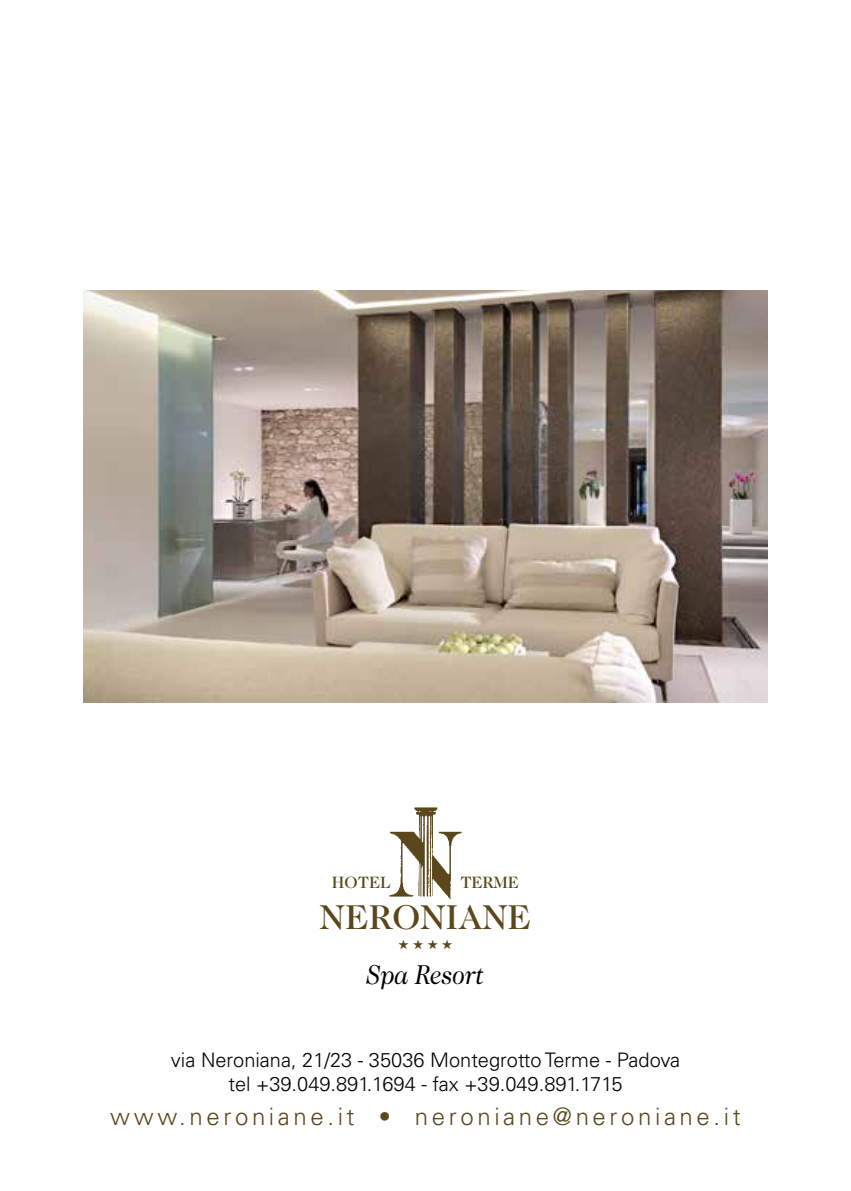
<style>
.page{position:relative;width:851px;height:1191px;background:#fff}
.page>*{position:absolute;margin:0;border:0;box-sizing:border-box;transform-origin:0 0}
.t1{font:500 34.8px "Caslon Two Twenty Four";letter-spacing:.01em;color:#5a481c}
.t2{font:italic 27.6px "Caslon Two Twenty Four";color:#000;scale:.87 1}
.t3{font:300 24px "Univers";letter-spacing:.15em;color:#5a481c}
.t4{font:300 20px/24px "Univers";color:#000;text-align:center}
.t5{font:500 16.6px "Caslon Two Twenty Four";color:#5a481c}
.t6{font:13.2px "Zapf Dingbats ITC";color:#5a481c}
</style>
<div class="page">
<img style="left:84px;top:290px;width:683px;height:413px">
<img style="left:389px;top:807px;width:73px;height:92px">
<p class="t5" style="left:332px;top:872px;width:60px">HOTEL</p>
<p class="t5" style="left:460px;top:872px;width:60px">TERME</p>
<h1 class="t1" style="left:320px;top:897px;width:212px">NERONIANE</h1>
<p class="t6" style="left:398px;top:938px;width:56px">★ ★ ★ ★</p>
<h2 class="t2" style="left:367px;top:959px;width:136px">Spa Resort</h2>
<p class="t4" style="left:171px;top:1047px;width:510px">via Neroniana, 21/23 - 35036 Montegrotto Terme - Padova tel +39.049.891.1694 - fax +39.049.891.1715</p>
<p class="t3" style="left:110px;top:1102px;width:632px">www.neroniane.it • neroniane@neroniane.it</p>
</div>
